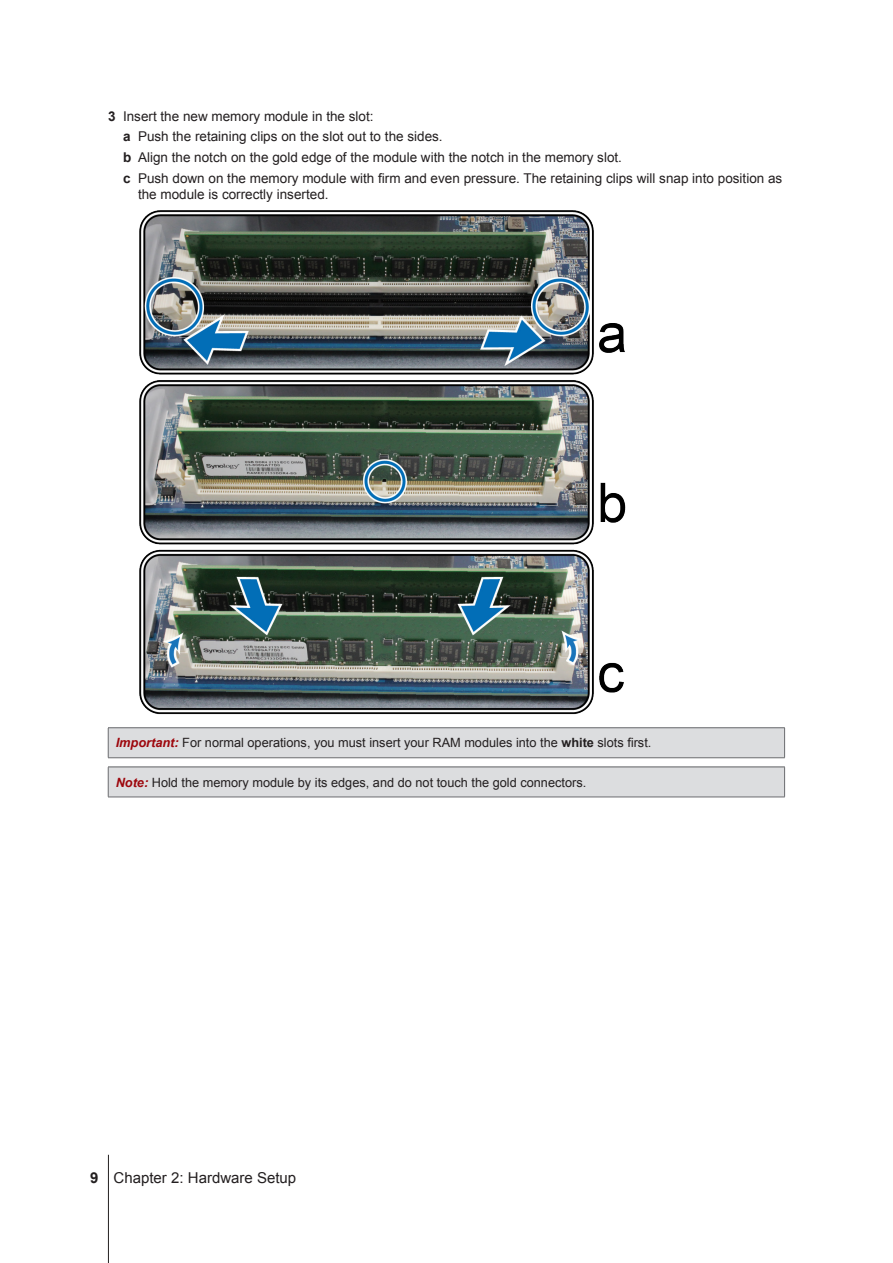
<style>
.page{position:relative;width:893px;height:1263px;background:#fff}
.page>*{position:absolute;margin:0;border:0;box-sizing:border-box;transform-origin:0 0}
.t1{font:15px "Arial";color:#231f20}
.t2{font:13.5px/16.2px "Arial";color:#231f20}
.Warning-sidebar{font:12.75px "Arial";color:#231f20}
.s1{font-weight:700}
.s2{font-weight:700;font-style:italic;color:#9d070d}
</style>
<div class="page">
<hr style="left:108px;top:1155px;width:1px;height:108px;background:#231f20">
<img style="left:139px;top:210px;width:487px;height:504px">
<div style="left:108px;top:728px;width:677px;height:30px;background:#dcdddf"></div>
<hr style="left:108px;top:727px;width:677px;height:1px;background:#6c6d70">
<svg style="left:108px;top:728px;width:1px;height:29px"></svg>
<svg style="left:784px;top:728px;width:1px;height:29px"></svg>
<hr style="left:108px;top:757px;width:677px;height:1px;background:#6c6d70">
<div style="left:108px;top:767px;width:677px;height:30px;background:#dcdddf"></div>
<hr style="left:108px;top:767px;width:677px;height:1px;background:#6c6d70">
<hr style="left:108px;top:767px;width:1px;height:30px;background:#6c6d70">
<hr style="left:784px;top:767px;width:1px;height:30px;background:#6c6d70">
<hr style="left:108px;top:797px;width:677px;height:1px;background:#6c6d70">
<p class="t2" style="left:108px;top:108px;width:267px"><span class="s1">3</span> Insert the new memory module in the slot:</p>
<p class="t2" style="left:123px;top:129px;width:321px"><span class="s1">a</span> Push the retaining clips on the slot out to the sides.</p>
<p class="t2" style="left:123px;top:149px;width:501px"><span class="s1">b</span> Align the notch on the gold edge of the module with the notch in the memory slot.</p>
<p class="t2" style="left:138px;top:170px;width:646px;text-indent:-15px"><span class="s1">c</span> Push down on the memory module with firm and even pressure. The retaining clips will snap into position as the module is correctly inserted.</p>
<p class="Warning-sidebar" style="left:116px;top:734px;width:537px"><span class="s2">Important:</span> For normal operations, you must insert your RAM modules into the <span class="s1">white</span> slots first.</p>
<p class="Warning-sidebar" style="left:116px;top:774px;width:472px"><span class="s2">Note:</span> Hold the memory module by its edges, and do not touch the gold connectors.</p>
<p class="t1" style="left:90px;top:1168px;width:207px"><span class="s1">9</span> Chapter 2: Hardware Setup</p>
</div>
